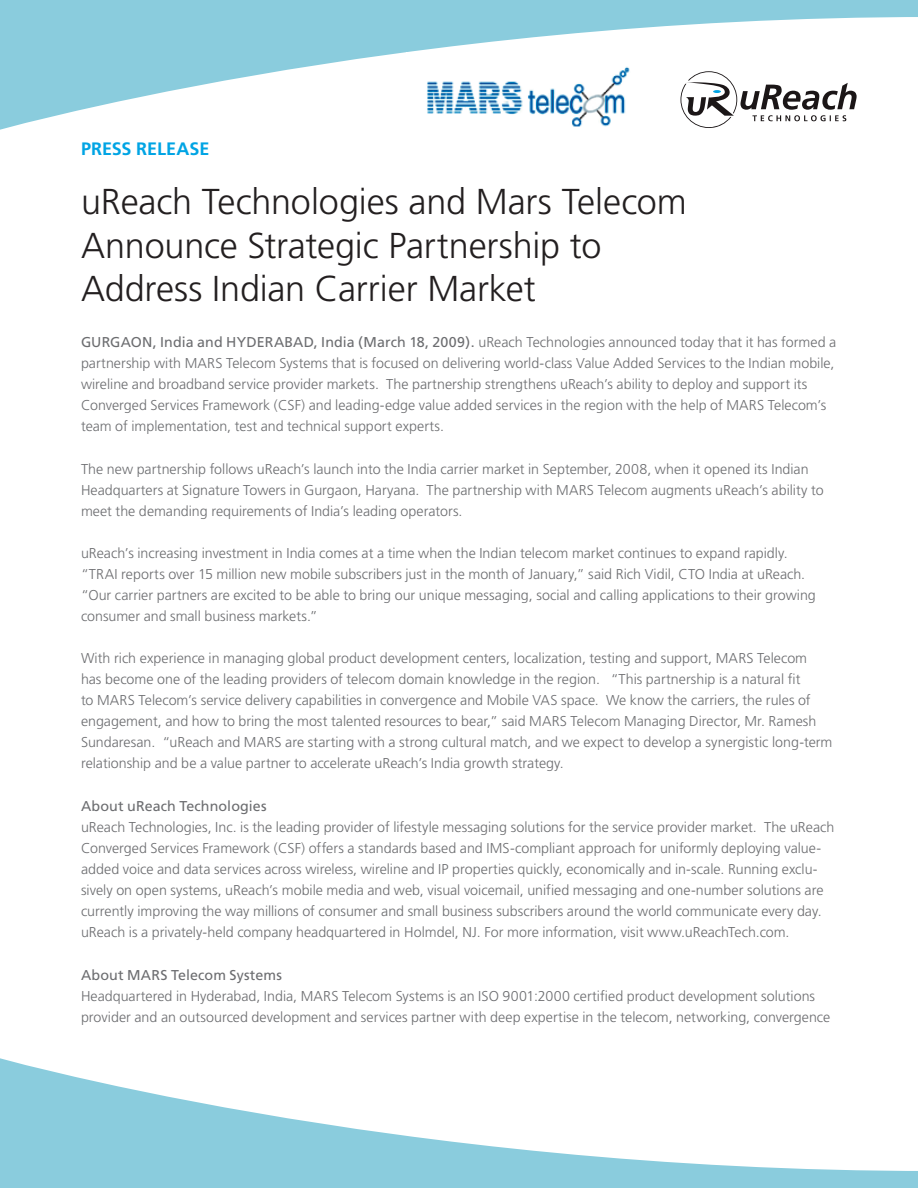
<style>
.page{position:relative;width:918px;height:1188px;background:#fff}
.page>*{position:absolute;margin:0;border:0;box-sizing:border-box;transform-origin:0 0}
.t1{font:300 36px/43.3px "Frutiger";letter-spacing:-.005em;color:#231f20}
.t2{font:700 18px "Frutiger";color:#00a4e4}
.t3{font:300 14.25px/21px "Frutiger";color:#6c6d70}
.t4{font:14.25px "Frutiger";letter-spacing:.01em;color:#6c6d70}
.s1{font-weight:400}
</style>
<div class="page">
<svg style="left:0;top:0;width:918px;height:130px;fill:#8accdd"></svg>
<svg style="left:680px;top:71px;width:177px;height:57px"></svg>
<img style="left:406px;top:53px;width:226px;height:77px">
<svg style="left:0;top:1058px;width:918px;height:130px"></svg>
<p class="t2" style="left:81px;top:138px;width:130px">PRESS RELEASE</p>
<h1 class="t1" style="left:81px;top:180px;width:607px">uReach Technologies and Mars Telecom<br>Announce Strategic Partnership to<br>Address Indian Carrier Market</h1>
<p class="t3" style="left:81px;top:332px;width:757px"><span class="s1">GURGAON, India and HYDERABAD, India (March 18, 2009).</span> uReach Technologies announced today that it has formed a partnership with MARS Telecom Systems that is focused on delivering world-class Value Added Services to the Indian mobile, wireline and broadband service provider markets. The partnership strengthens uReach’s ability to deploy and support its Converged Services Framework (CSF) and leading-edge value added services in the region with the help of MARS Telecom’s team of implementation, test and technical support experts.</p>
<p class="t3" style="left:81px;top:458px;width:744px">The new partnership follows uReach’s launch into the India carrier market in September, 2008, when it opened its Indian<br>Headquarters at Signature Towers in Gurgaon, Haryana. The partnership with MARS Telecom augments uReach’s ability to meet the demanding requirements of India’s leading operators.</p>
<p class="t3" style="left:81px;top:543px;width:736px">uReach’s increasing investment in India comes at a time when the Indian telecom market continues to expand rapidly. “TRAI reports over 15 million new mobile subscribers just in the month of January,” said Rich Vidil, CTO India at uReach. “Our carrier partners are excited to be able to bring our unique messaging, social and calling applications to their growing consumer and small business markets.”</p>
<p class="t3" style="left:81px;top:648px;width:753px">With rich experience in managing global product development centers, localization, testing and support, MARS Telecom<br>has become one of the leading providers of telecom domain knowledge in the region. “This partnership is a natural fit<br>to MARS Telecom’s service delivery capabilities in convergence and Mobile VAS space. We know the carriers, the rules of engagement, and how to bring the most talented resources to bear,” said MARS Telecom Managing Director, Mr. Ramesh Sundaresan. “uReach and MARS are starting with a strong cultural match, and we expect to develop a synergistic long-term relationship and be a value partner to accelerate uReach’s India growth strategy.</p>
<p class="t4" style="left:81px;top:798px;width:187px">About uReach Technologies</p>
<p class="t3" style="left:81px;top:817px;width:755px">uReach Technologies, Inc. is the leading provider of lifestyle messaging solutions for the service provider market. The uReach Converged Services Framework (CSF) offers a standards based and IMS-compliant approach for uniformly deploying value&shy;added voice and data services across wireless, wireline and IP properties quickly, economically and in-scale. Running exclu&shy;sively on open systems, uReach’s mobile media and web, visual voicemail, unified messaging and one-number solutions are currently improving the way millions of consumer and small business subscribers around the world communicate every day. uReach is a privately-held company headquartered in Holmdel, NJ. For more information, visit www.uReachTech.com.</p>
<p class="t4" style="left:81px;top:966px;width:202px">About MARS Telecom Systems</p>
<p class="t3" style="left:81px;top:985px;width:751px">Headquartered in Hyderabad, India, MARS Telecom Systems is an ISO 9001:2000 certified product development solutions provider and an outsourced development and services partner with deep expertise in the telecom, networking, convergence</p>
</div>
